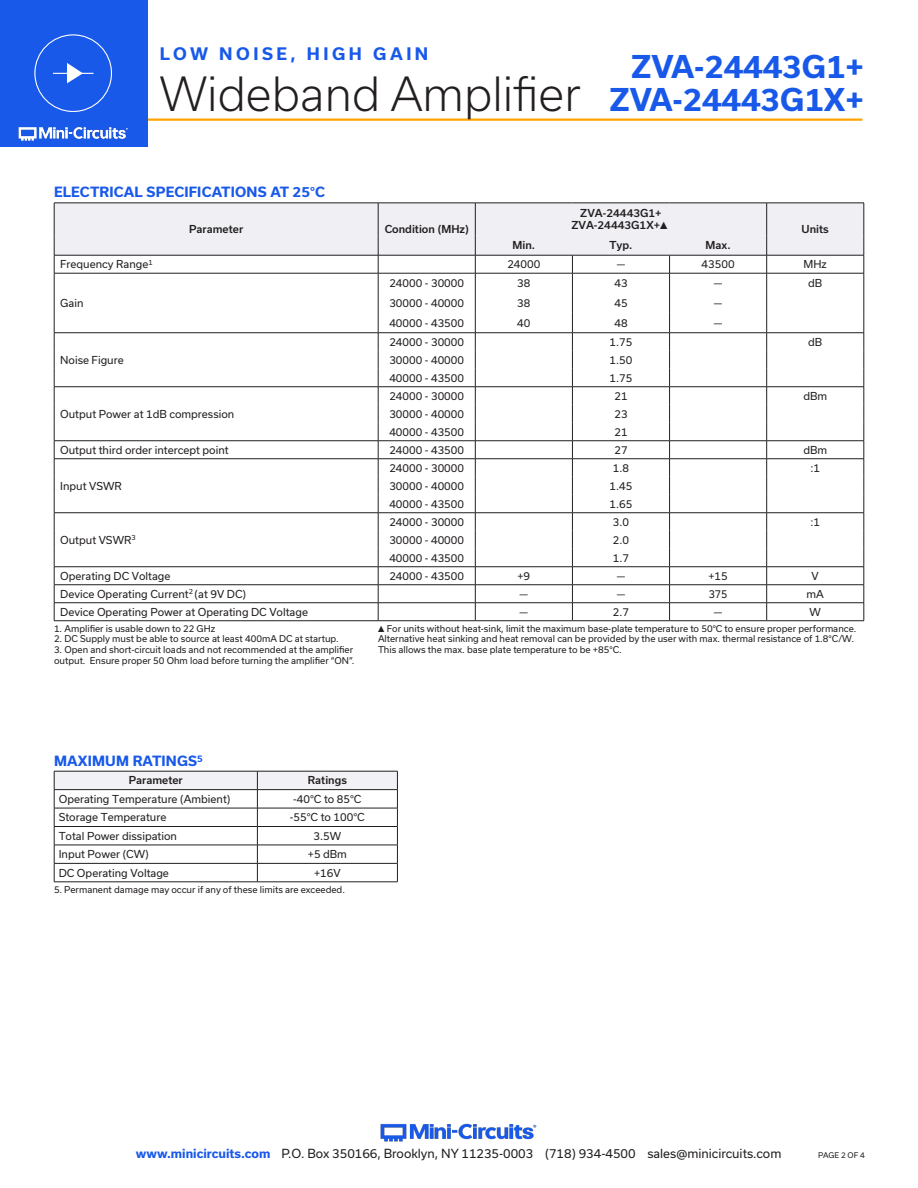
<style>
.page{position:relative;width:918px;height:1188px;background:#fff}
.page>*{position:absolute;margin:0;border:0;box-sizing:border-box;transform-origin:0 0}
.t1{font:300 45px "Usual";color:#231f20}
.t2{font:700 30px/33px "Usual";color:#1859ea;text-align:right}
.t3{font:700 16.5px "Usual";letter-spacing:.215em;color:#1859ea}
.Blue_Headers{font:700 13.5px "Usual";letter-spacing:.015em;color:#1859ea}
.t4{font:12px "Usual";color:#231f20}
.Table_Body_Center{font:10.5px "Usual";color:#231f20}
.Table_Body_Left_Just{font:10.5px "Usual";color:#231f20}
.Table_Header_Center{font:500 10.5px "Usual";color:#231f20}
.Table_Body_Center-2{font:10.5px "Usual";color:#231f20;scale:.95 1}
.Notes{font:9px/10.8px "Usual";color:#231f20}
.t5{font:7.5px "Usual";color:#231f20}
.s1{font-family:"Arial Narrow";font-weight:400}
.s2{font-family:"Arial Narrow"}
.s3{font-weight:700;color:#1859ea}
</style>
<div class="page">
<img style="left:380px;top:1123px;width:157px;height:19px">
<hr style="left:130px;top:118px;width:732px;height:3px;background:#ffa300">
<div style="left:0;top:0;width:147px;height:147px;background:#1859ea"></div>
<img style="left:18px;top:126px;width:110px;height:15px">
<div style="left:34px;top:34px;width:78px;height:78px;border:1px solid #fff;border-radius:50%"></div>
<hr style="left:53px;top:73px;width:41px;height:1px;background:#fff">
<svg style="left:67px;top:63px;width:16px;height:20px"></svg>
<svg style="left:54px;top:203px;width:811px;height:418px"></svg>
<hr style="left:54px;top:255px;width:324px;height:1px;background:#231f20">
<hr style="left:378px;top:255px;width:97px;height:1px;background:#231f20">
<hr style="left:475px;top:255px;width:97px;height:1px;background:#231f20">
<hr style="left:572px;top:255px;width:98px;height:1px;background:#231f20">
<hr style="left:670px;top:255px;width:97px;height:1px;background:#231f20">
<hr style="left:767px;top:255px;width:97px;height:1px;background:#231f20">
<hr style="left:475px;top:203px;width:97px;height:1px;background:#231f20">
<hr style="left:572px;top:203px;width:98px;height:1px;background:#231f20">
<hr style="left:670px;top:203px;width:97px;height:1px;background:#231f20">
<hr style="left:54px;top:882px;width:203px;height:1px;background:#231f20">
<hr style="left:257px;top:882px;width:141px;height:1px;background:#231f20">
<svg style="left:54px;top:771px;width:344px;height:111px"></svg>
<h3 class="t3" style="left:160px;top:45px;width:270px">LOW NOISE, HIGH GAIN</h3>
<h2 class="t2" style="left:610px;top:50px;width:256px">ZVA-24443G1+<br>ZVA-24443G1X+</h2>
<h1 class="t1" style="left:160px;top:68px;width:422px">Wideband Amplifier</h1>
<p class="Blue_Headers" style="left:54px;top:184px;width:273px">ELECTRICAL SPECIFICATIONS AT 25°C</p>
<p class="Table_Header_Center" style="left:189px;top:223px;width:56px">Parameter</p>
<p class="Table_Header_Center" style="left:385px;top:223px;width:85px">Condition (MHz)</p>
<p class="Table_Header_Center" style="left:580px;top:207px;width:83px">ZVA-24443G1+</p>
<p class="Table_Header_Center" style="left:571px;top:219px;width:101px">ZVA-24443G1X+<span class="s1">▲</span></p>
<p class="Table_Header_Center" style="left:802px;top:223px;width:29px">Units</p>
<p class="Table_Header_Center" style="left:513px;top:239px;width:24px">Min.</p>
<p class="Table_Header_Center" style="left:609px;top:239px;width:25px">Typ.</p>
<p class="Table_Header_Center" style="left:706px;top:239px;width:26px">Max.</p>
<p class="Table_Body_Left_Just" style="left:60px;top:258px;width:94px">Frequency Range<sup>1</sup></p>
<p class="Table_Body_Center" style="left:507px;top:258px;width:34px">24000</p>
<p class="Table_Body_Center" style="left:617px;top:258px;width:10px">—</p>
<p class="Table_Body_Center" style="left:702px;top:258px;width:34px">43500</p>
<p class="Table_Body_Center" style="left:804px;top:258px;width:25px">MHz</p>
<p class="Table_Body_Left_Just" style="left:60px;top:297px;width:25px">Gain</p>
<p class="Table_Body_Center" style="left:389px;top:277px;width:76px">24000 - 30000</p>
<p class="Table_Body_Center" style="left:517px;top:277px;width:15px">38</p>
<p class="Table_Body_Center" style="left:614px;top:277px;width:15px">43</p>
<p class="Table_Body_Center" style="left:714px;top:277px;width:10px">—</p>
<p class="Table_Body_Center" style="left:808px;top:277px;width:16px">dB</p>
<p class="Table_Body_Center" style="left:389px;top:297px;width:76px">30000 - 40000</p>
<p class="Table_Body_Center" style="left:517px;top:297px;width:15px">38</p>
<p class="Table_Body_Center" style="left:614px;top:297px;width:15px">45</p>
<p class="Table_Body_Center" style="left:714px;top:297px;width:10px">—</p>
<p class="Table_Body_Center" style="left:389px;top:317px;width:76px">40000 - 43500</p>
<p class="Table_Body_Center" style="left:517px;top:317px;width:15px">40</p>
<p class="Table_Body_Center" style="left:614px;top:317px;width:15px">48</p>
<p class="Table_Body_Center" style="left:714px;top:317px;width:10px">—</p>
<p class="Table_Body_Left_Just" style="left:60px;top:354px;width:65px">Noise Figure</p>
<p class="Table_Body_Left_Just" style="left:60px;top:408px;width:176px">Output Power at 1dB compression</p>
<p class="Table_Body_Center" style="left:389px;top:336px;width:76px">24000 - 30000</p>
<p class="Table_Body_Center" style="left:610px;top:336px;width:24px">1.75</p>
<p class="Table_Body_Center" style="left:808px;top:336px;width:16px">dB</p>
<p class="Table_Body_Center" style="left:389px;top:354px;width:76px">30000 - 40000</p>
<p class="Table_Body_Center" style="left:610px;top:354px;width:24px">1.50</p>
<p class="Table_Body_Center" style="left:389px;top:372px;width:76px">40000 - 43500</p>
<p class="Table_Body_Center" style="left:610px;top:372px;width:24px">1.75</p>
<p class="Table_Body_Center" style="left:389px;top:390px;width:76px">24000 - 30000</p>
<p class="Table_Body_Center" style="left:614px;top:390px;width:15px">21</p>
<p class="Table_Body_Center" style="left:803px;top:390px;width:25px">dBm</p>
<p class="Table_Body_Center" style="left:389px;top:408px;width:76px">30000 - 40000</p>
<p class="Table_Body_Center" style="left:614px;top:408px;width:15px">23</p>
<p class="Table_Body_Center" style="left:389px;top:426px;width:76px">40000 - 43500</p>
<p class="Table_Body_Center" style="left:614px;top:426px;width:15px">21</p>
<p class="Table_Body_Left_Just" style="left:60px;top:444px;width:170px">Output third order intercept point</p>
<p class="Table_Body_Center" style="left:389px;top:444px;width:76px">24000 - 43500</p>
<p class="Table_Body_Center" style="left:614px;top:444px;width:15px">27</p>
<p class="Table_Body_Center" style="left:803px;top:444px;width:25px">dBm</p>
<p class="Table_Body_Left_Just" style="left:60px;top:480px;width:63px">Input VSWR</p>
<p class="Table_Body_Center" style="left:389px;top:462px;width:76px">24000 - 30000</p>
<p class="Table_Body_Center" style="left:613px;top:462px;width:18px">1.8</p>
<p class="Table_Body_Center" style="left:810px;top:462px;width:11px">:1</p>
<p class="Table_Body_Center" style="left:389px;top:480px;width:76px">30000 - 40000</p>
<p class="Table_Body_Center" style="left:610px;top:480px;width:24px">1.45</p>
<p class="Table_Body_Center" style="left:389px;top:498px;width:76px">40000 - 43500</p>
<p class="Table_Body_Center" style="left:610px;top:498px;width:24px">1.65</p>
<p class="Table_Body_Left_Just" style="left:60px;top:534px;width:77px">Output VSWR<sup>3</sup></p>
<p class="Table_Body_Center" style="left:389px;top:516px;width:76px">24000 - 30000</p>
<p class="Table_Body_Center" style="left:613px;top:516px;width:18px">3.0</p>
<p class="Table_Body_Center" style="left:810px;top:516px;width:11px">:1</p>
<p class="Table_Body_Center" style="left:389px;top:534px;width:76px">30000 - 40000</p>
<p class="Table_Body_Center" style="left:613px;top:534px;width:18px">2.0</p>
<p class="Table_Body_Center" style="left:389px;top:552px;width:76px">40000 - 43500</p>
<p class="Table_Body_Center" style="left:613px;top:552px;width:18px">1.7</p>
<p class="Table_Body_Left_Just" style="left:60px;top:570px;width:112px">Operating DC Voltage</p>
<p class="Table_Body_Center" style="left:389px;top:570px;width:76px">24000 - 43500</p>
<p class="Table_Body_Center" style="left:518px;top:570px;width:14px">+9</p>
<p class="Table_Body_Center" style="left:617px;top:570px;width:10px">—</p>
<p class="Table_Body_Center" style="left:708px;top:570px;width:21px">+15</p>
<p class="Table_Body_Center" style="left:812px;top:570px;width:9px">V</p>
<p class="Table_Body_Left_Just" style="left:60px;top:588px;width:187px">Device Operating Current<sup>2</sup> (at 9V DC)</p>
<p class="Table_Body_Center" style="left:520px;top:588px;width:10px">—</p>
<p class="Table_Body_Center" style="left:617px;top:588px;width:10px">—</p>
<p class="Table_Body_Center-2" style="left:709px;top:588px;width:21px">375</p>
<p class="Table_Body_Center" style="left:807px;top:588px;width:19px">mA</p>
<p class="Table_Body_Left_Just" style="left:60px;top:606px;width:249px">Device Operating Power at Operating DC Voltage</p>
<p class="Table_Body_Center" style="left:520px;top:606px;width:10px">—</p>
<p class="Table_Body_Center" style="left:613px;top:606px;width:18px">2.7</p>
<p class="Table_Body_Center" style="left:714px;top:606px;width:10px">—</p>
<p class="Table_Body_Center" style="left:810px;top:606px;width:13px">W</p>
<p class="Notes" style="left:54px;top:623px;width:163px">1. Amplifier is usable down to 22 GHz</p>
<p class="Notes" style="left:54px;top:634px;width:286px">2. DC Supply must be able to source at least 400mA DC at startup.</p>
<p class="Notes" style="left:54px;top:644px;width:302px">3. Open and short-circuit loads and not recommended at the amplifier output. Ensure proper 50 Ohm load before turning the amplifier “ON”.</p>
<p class="Notes" style="left:378px;top:623px;width:480px"><span class="s2">▲</span>For units without heat-sink, limit the maximum base-plate temperature to 50°C to ensure proper performance.<br>Alternative heat sinking and heat removal can be provided by the user with max. thermal resistance of 1.8°C/W.<br>This allows the max. base plate temperature to be +85°C.</p>
<p class="Blue_Headers" style="left:54px;top:753px;width:150px">MAXIMUM RATINGS<sup>5</sup></p>
<p class="Table_Header_Center" style="left:129px;top:774px;width:56px">Parameter</p>
<p class="Table_Header_Center" style="left:308px;top:774px;width:41px">Ratings</p>
<p class="Table_Body_Left_Just" style="left:59px;top:793px;width:173px">Operating Temperature (Ambient)</p>
<p class="Table_Body_Center" style="left:293px;top:793px;width:70px">-40°C to 85°C</p>
<p class="Table_Body_Left_Just" style="left:59px;top:811px;width:109px">Storage Temperature</p>
<p class="Table_Body_Center" style="left:290px;top:811px;width:76px">-55°C to 100°C</p>
<p class="Table_Body_Left_Just" style="left:59px;top:830px;width:120px">Total Power dissipation</p>
<p class="Table_Body_Center" style="left:314px;top:830px;width:29px">3.5W</p>
<p class="Table_Body_Left_Just" style="left:59px;top:848px;width:92px">Input Power (CW)</p>
<p class="Table_Body_Center" style="left:308px;top:848px;width:41px">+5 dBm</p>
<p class="Table_Body_Left_Just" style="left:59px;top:867px;width:112px">DC Operating Voltage</p>
<p class="Table_Body_Center" style="left:314px;top:867px;width:28px">+16V</p>
<p class="Notes" style="left:54px;top:884px;width:293px">5. Permanent damage may occur if any of these limits are exceeded.</p>
<h3 class="t4" style="left:136px;top:1146px;width:647px"><span class="s3">www.minicircuits.com</span> P.O. Box 350166, Brooklyn, NY 11235-0003 (718) 934-4500 sales@minicircuits.com</h3>
<p class="t5" style="left:818px;top:1151px;width:48px">PAGE 2 OF 4</p>
</div>
